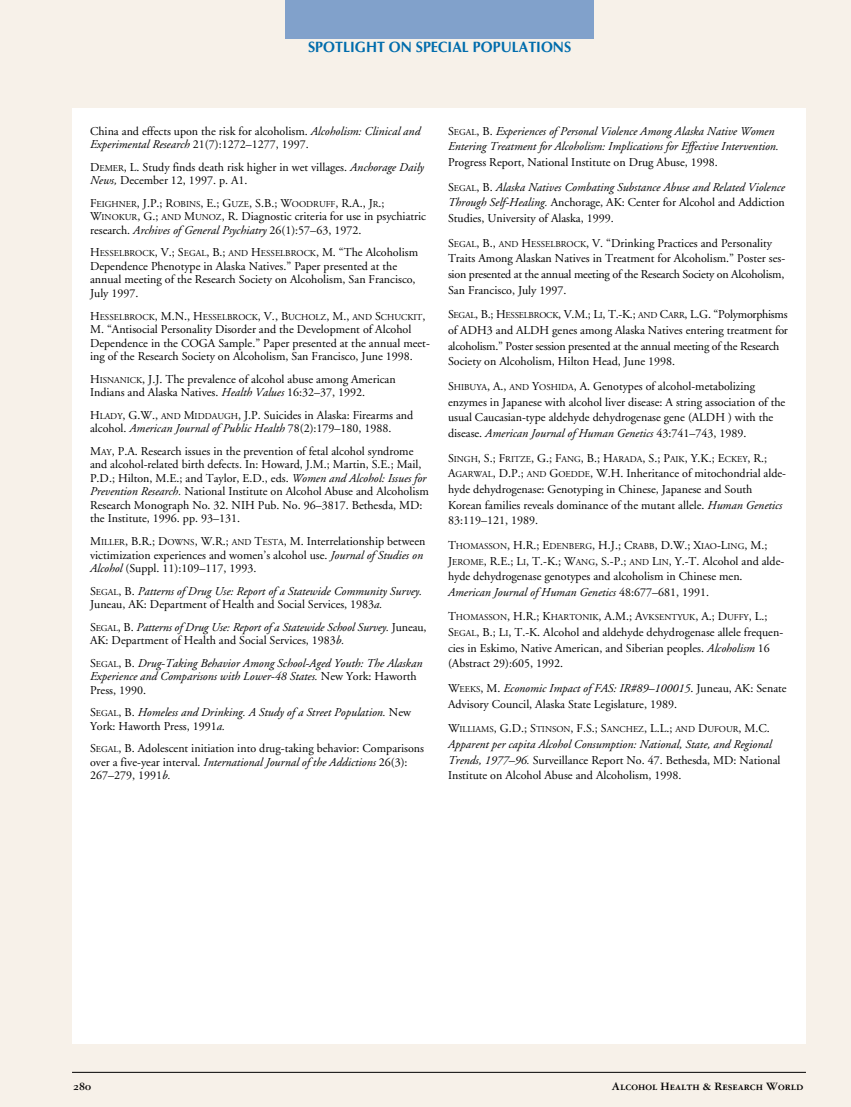
<style>
.page{position:relative;width:851px;height:1107px;background:#fff}
.page>*{position:absolute;margin:0;border:0;box-sizing:border-box;transform-origin:0 0}
.t1{font:700 15px "Optima";color:#006cac;scale:.95 1}
.t2{font:12px/15.6px "Adobe Garamond";color:#000}
.t3{font:italic 12px/13.5px "Adobe Garamond";color:#000}
.t4{font:12px "Garamond Three Bold SC";color:#000}
.t5{font:9px "Adobe Garamond";color:#000}
.s1{font-style:italic}
.s2{font-size:9px}
.s3{font-size:12px}
.s4{font-style:normal}
.s5{font-style:normal;font-size:9px}
</style>
<div class="page">
<div style="left:0;top:0;width:850px;height:1107px;background:#f7f1e9"></div>
<div style="left:72px;top:108px;width:734px;height:936px;background:#fff"></div>
<div style="left:285px;top:0;width:308px;height:38px;background:#81a1cb"></div>
<hr style="left:72px;top:1072px;width:734px;height:1px;background:#000">
<p class="t1" style="left:308px;top:40px;width:278px">SPOTLIGHT ON SPECIAL POPULATIONS</p>
<p class="t2" style="left:90px;top:125px;width:332px;line-height:13.5px">China and effects upon the risk for alcoholism. <span class="s1">Alcoholism: Clinical and<br>Experimental Research</span> 21(7):1272–1277, 1997.</p>
<p class="t2" style="left:90px;top:161px;width:335px;line-height:13.5px">D<span class="s2">EMER</span>, L. Study finds death risk higher in wet villages. <span class="s1">Anchorage Daily<br>News,</span> December 12, 1997. p. A1.</p>
<p class="t2" style="left:90px;top:197px;width:337px;line-height:13.5px">F<span class="s2">EIGHNER</span>, J.P.; R<span class="s2">OBINS</span>, E.; G<span class="s2">UZE</span>, S.B.; W<span class="s2">OODRUFF</span>, R.A., J<span class="s2">R</span>.;<br>W<span class="s2">INOKUR</span>, G.; <span class="s2">AND</span> M<span class="s2">UNOZ</span>, R. Diagnostic criteria for use in psychiatric research. <span class="s1">Archives of General Psychiatry</span> 26(1):57–63, 1972.</p>
<p class="t2" style="left:90px;top:247px;width:329px;line-height:13.5px">H<span class="s2">ESSELBROCK</span>, V.; S<span class="s2">EGAL</span>, B.; <span class="s2">AND</span> H<span class="s2">ESSELBROCK</span>, M. “The Alcoholism Dependence Phenotype in Alaska Natives.” Paper presented at the annual meeting of the Research Society on Alcoholism, San Francisco, July 1997.</p>
<p class="t5" style="left:90px;top:313px;width:337px"><span class="s3">H</span>ESSELBROCK<span class="s3">, M.N., H</span>ESSELBROCK<span class="s3">, V., B</span>UCHOLZ<span class="s3">, M.,</span> AND <span class="s3">S</span>CHUCKIT<span class="s3">,</span></p>
<p class="t2" style="left:90px;top:324px;width:341px;line-height:13.5px">M. “Antisocial Personality Disorder and the Development of Alcohol<br>Dependence in the COGA Sample.” Paper presented at the annual meet&shy;ing of the Research Society on Alcoholism, San Francisco, June 1998.</p>
<p class="t2" style="left:90px;top:373px;width:307px;line-height:13.5px">H<span class="s2">ISNANICK</span>, J.J. The prevalence of alcohol abuse among American<br>Indians and Alaska Natives. <span class="s1">Health Values</span> 16:32–37, 1992.</p>
<p class="t2" style="left:90px;top:409px;width:325px;line-height:13.5px">H<span class="s2">LADY</span>, G.W., <span class="s2">AND</span> M<span class="s2">IDDAUGH</span>, J.P. Suicides in Alaska: Firearms and alcohol. <span class="s1">American Journal of Public Health</span> 78(2):179–180, 1988.</p>
<p class="t2" style="left:90px;top:445px;width:340px;line-height:13.5px">M<span class="s2">AY</span>, P.A. Research issues in the prevention of fetal alcohol syndrome and alcohol-related birth defects. In: Howard, J.M.; Martin, S.E.; Mail, P.D.; Hilton, M.E.; and Taylor, E.D., eds. <span class="s1">Women and Alcohol: Issues for Prevention Research.</span> National Institute on Alcohol Abuse and Alcoholism Research Monograph No. 32. NIH Pub. No. 96–3817. Bethesda, MD: the Institute, 1996. pp. 93–131.</p>
<p class="t2" style="left:90px;top:536px;width:337px;line-height:13.5px">M<span class="s2">ILLER</span>, B.R.; D<span class="s2">OWNS</span>, W.R.; <span class="s2">AND</span> T<span class="s2">ESTA</span>, M. Interrelationship between victimization experiences and women’s alcohol use. <span class="s1">Journal of Studies on<br>Alcohol</span> (Suppl. 11):109–117, 1993.</p>
<p class="t2" style="left:90px;top:585px;width:334px;line-height:13.5px">S<span class="s2">EGAL</span>, B. <span class="s1">Patterns of Drug Use: Report of a Statewide Community Survey.<br></span>Juneau, AK: Department of Health and Social Services, 1983<span class="s1">a.</span></p>
<p class="t2" style="left:90px;top:621px;width:338px;line-height:13.5px">S<span class="s2">EGAL</span>, B. <span class="s1">Patterns of Drug Use: Report of a Statewide School Survey.</span> Juneau,<br>AK: Department of Health and Social Services, 1983<span class="s1">b.</span></p>
<p class="t3" style="left:90px;top:657px;width:334px"><span class="s4">S</span><span class="s5">EGAL</span><span class="s4">, B.</span> Drug-Taking Behavior Among School-Aged Youth: The Alaskan<br>Experience and Comparisons with Lower-48 States. <span class="s4">New York: Haworth<br>Press, 1990.</span></p>
<p class="t3" style="left:90px;top:707px;width:322px"><span class="s4">S</span><span class="s5">EGAL</span><span class="s4">, B.</span> Homeless and Drinking. A Study of a Street Population. <span class="s4">New<br>York: Haworth Press, 1991</span>a.</p>
<p class="t2" style="left:90px;top:743px;width:335px;line-height:13.5px">S<span class="s2">EGAL</span>, B. Adolescent initiation into drug-taking behavior: Comparisons over a five-year interval. <span class="s1">International Journal of the Addictions</span> 26(3):<br>267–279, 1991<span class="s1">b.</span></p>
<p class="t3" style="left:448px;top:124px;width:332px;line-height:15.6px"><span class="s4">S</span><span class="s5">EGAL</span><span class="s4">, B.</span> Experiences of Personal Violence Among Alaska Native Women<br>Entering Treatment for Alcoholism: Implications for Effective Intervention.</p>
<p class="t3" style="left:448px;top:151px;width:338px;line-height:24.6px"><span class="s4">Progress Report, National Institute on Drug Abuse, 1998.<br>S</span><span class="s5">EGAL</span><span class="s4">, B.</span> Alaska Natives Combating Substance Abuse and Related Violence</p>
<p class="t2" style="left:448px;top:196px;width:338px"><span class="s1">Through Self-Healing.</span> Anchorage, AK: Center for Alcohol and Addiction<br>Studies, University of Alaska, 1999.</p>
<p class="t2" style="left:448px;top:236px;width:339px">S<span class="s2">EGAL</span>, B., <span class="s2">AND</span> H<span class="s2">ESSELBROCK</span>, V. “Drinking Practices and Personality Traits Among Alaskan Natives in Treatment for Alcoholism.” Poster ses&shy;sion presented at the annual meeting of the Research Society on Alcoholism, San Francisco, July 1997.</p>
<p class="t2" style="left:448px;top:308px;width:341px">S<span class="s2">EGAL</span>, B.; H<span class="s2">ESSELBROCK</span>, V.M.; L<span class="s2">I</span>, T.-K.; <span class="s2">AND</span> C<span class="s2">ARR</span>, L.G. “Polymorphisms of ADH3 and ALDH genes among Alaska Natives entering treatment for alcoholism.” Poster session presented at the annual meeting of the Research Society on Alcoholism, Hilton Head, June 1998.</p>
<p class="t2" style="left:448px;top:379px;width:339px">S<span class="s2">HIBUYA</span>, A., <span class="s2">AND</span> Y<span class="s2">OSHIDA</span>, A. Genotypes of alcohol-metabolizing enzymes in Japanese with alcohol liver disease: A string association of the usual Caucasian-type aldehyde dehydrogenase gene (ALDH ) with the disease. <span class="s1">American Journal of Human Genetics</span> 43:741–743, 1989.</p>
<p class="t2" style="left:448px;top:451px;width:339px">S<span class="s2">INGH</span>, S.; F<span class="s2">RITZE</span>, G.; F<span class="s2">ANG</span>, B.; H<span class="s2">ARADA</span>, S.; P<span class="s2">AIK</span>, Y.K.; E<span class="s2">CKEY</span>, R.; A<span class="s2">GARWAL</span>, D.P.; <span class="s2">AND</span> G<span class="s2">OEDDE</span>, W.H. Inheritance of mitochondrial alde&shy;hyde dehydrogenase: Genotyping in Chinese, Japanese and South Korean families reveals dominance of the mutant allele. <span class="s1">Human Genetics </span>83:119–121, 1989.</p>
<p class="t2" style="left:448px;top:538px;width:338px">T<span class="s2">HOMASSON</span>, H.R.; E<span class="s2">DENBERG</span>, H.J.; C<span class="s2">RABB</span>, D.W.; X<span class="s2">IAO</span>-L<span class="s2">ING</span>, M.; J<span class="s2">EROME</span>, R.E.; L<span class="s2">I</span>, T.-K.; W<span class="s2">ANG</span>, S.-P.; <span class="s2">AND</span> L<span class="s2">IN</span>, Y.-T. Alcohol and alde&shy;hyde dehydrogenase genotypes and alcoholism in Chinese men.<br><span class="s1">American Journal of Human Genetics</span> 48:677–681, 1991.</p>
<p class="t5" style="left:448px;top:614px;width:321px"><span class="s3">T</span>HOMASSON<span class="s3">, H.R.; K</span>HARTONIK<span class="s3">, A.M.; A</span>VKSENTYUK<span class="s3">, A.; D</span>UFFY<span class="s3">, L.;</span></p>
<p class="t2" style="left:448px;top:626px;width:336px">S<span class="s2">EGAL</span>, B.; L<span class="s2">I</span>, T.-K. Alcohol and aldehyde dehydrogenase allele frequen&shy;cies in Eskimo, Native American, and Siberian peoples. <span class="s1">Alcoholism</span> 16 (Abstract 29):605, 1992.</p>
<p class="t2" style="left:448px;top:682px;width:340px">W<span class="s2">EEKS</span>, M. <span class="s1">Economic Impact of FAS: IR#89–100015</span>. Juneau, AK: Senate<br>Advisory Council, Alaska State Legislature, 1989.</p>
<p class="t2" style="left:448px;top:722px;width:334px">W<span class="s2">ILLIAMS</span>, G.D.; S<span class="s2">TINSON</span>, F.S.; S<span class="s2">ANCHEZ</span>, L.L.; <span class="s2">AND</span> D<span class="s2">UFOUR</span>, M.C.<br><span class="s1">Apparent per capita Alcohol Consumption: National, State, and Regional Trends, 1977–96.</span> Surveillance Report No. 47. Bethesda, MD: National Institute on Alcohol Abuse and Alcoholism, 1998.</p>
<p class="t4" style="left:73px;top:1082px;width:19px">280</p>
<p class="t4" style="left:611px;top:1082px;width:193px">Alcohol Health &amp; Research World</p>
</div>
